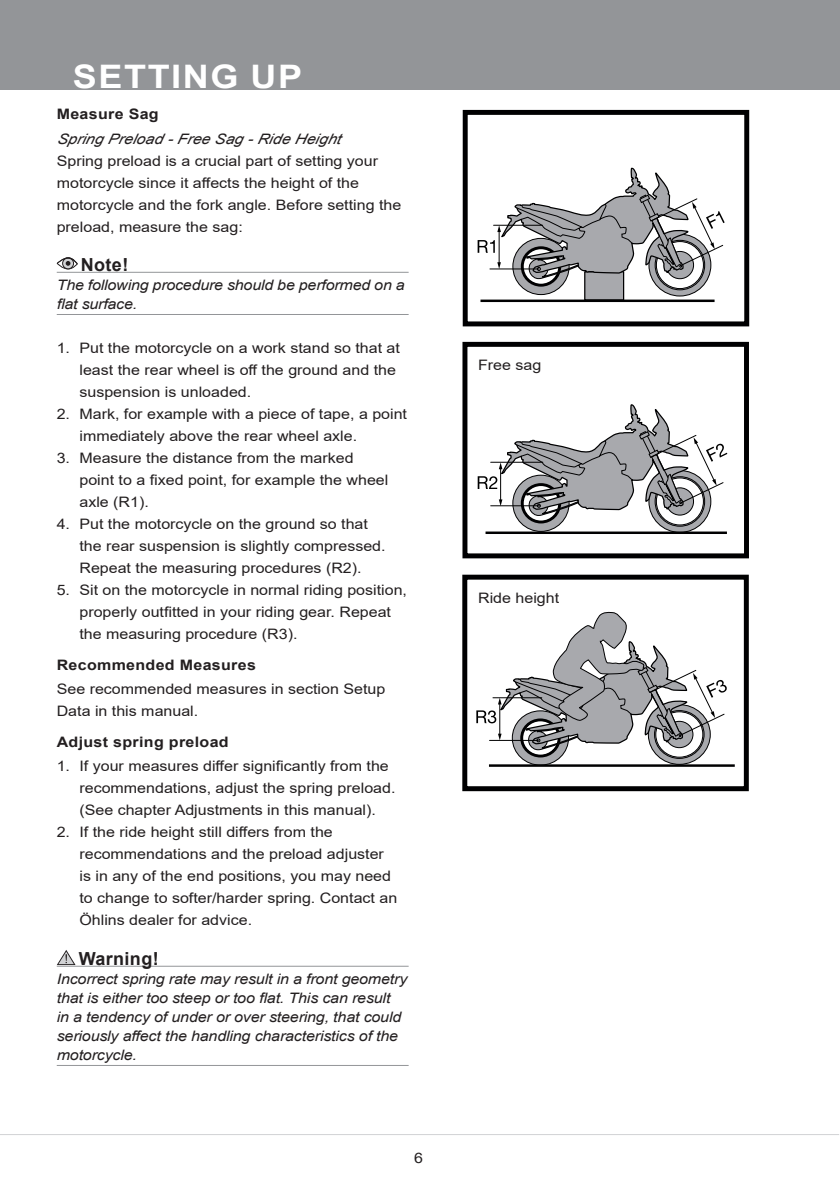
<style>
.page{position:relative;width:840px;height:1191px;background:#fff}
.page>*{position:absolute;margin:0;border:0;box-sizing:border-box;transform-origin:0 0}
._3_Header_Page_header_white{font:700 32.4px "Arial";letter-spacing:.045em;color:#fff;scale:1.11 1}
._5_WARNING_CAUTION_NOTE{font:700 18px "Arial";letter-spacing:.02em;color:#231f20}
._6_Body_type{font:14.4px/22px "Arial";color:#231f20;scale:1.11 1}
._9_Body_Type_Italic_with_line_above_below{font:italic 14.4px/19px "Arial";letter-spacing:-.01em;color:#231f20;scale:1.11 1}
._7_Body_type_StepNo_Small_Header{font:700 14.4px "Arial";letter-spacing:.02em;color:#231f20;scale:1.11 1}
._8_Body_Type_Italic{font:italic 14.4px "Arial";color:#231f20;scale:1.11 1}
._11_Figure_Text{font:14.4px "Arial";color:#231f20;scale:1.11 1}
</style>
<div class="page">
<div style="left:0;top:0;width:839px;height:90px;background:#939598"></div>
<hr style="left:0;top:1134px;width:838px;height:1px;background:#d1d2d4">
<svg style="left:462px;top:110px;width:288px;height:216px"></svg>
<div style="left:584px;top:271px;width:40px;height:30px;background:#a8a9ad;border:1px solid #000001"></div>
<hr style="left:480px;top:299px;width:234px;height:3px;background:#000001">
<svg style="left:477px;top:168px;width:247px;height:129px"></svg>
<svg style="left:462px;top:342px;width:287px;height:216px"></svg>
<hr style="left:485px;top:531px;width:241px;height:3px;background:#000001">
<svg style="left:477px;top:405px;width:250px;height:128px"></svg>
<svg style="left:462px;top:574px;width:286px;height:217px"></svg>
<hr style="left:488px;top:764px;width:246px;height:3px;background:#000001">
<svg style="left:476px;top:611px;width:251px;height:154px"></svg>
<hr style="left:57px;top:272px;width:351px;height:1px;background:#939598">
<hr style="left:57px;top:314px;width:351px;height:1px;background:#939598">
<hr style="left:57px;top:966px;width:351px;height:1px;background:#939598">
<hr style="left:57px;top:1065px;width:351px;height:1px;background:#939598">
<div style="left:57px;top:257px;width:21px;height:12px;border:1px solid #231f20;border-radius:50%"></div>
<div style="left:62px;top:257px;width:12px;height:12px;border:1px solid #231f20;border-radius:50%"></div>
<svg style="left:57px;top:257px;width:21px;height:9px"></svg>
<svg style="left:57px;top:950px;width:18px;height:15px"></svg>
<p class="_3_Header_Page_header_white" style="left:73px;top:53px;width:208px">SETTING UP</p>
<p class="_7_Body_type_StepNo_Small_Header" style="left:57px;top:104px;width:93px">Measure Sag</p>
<p class="_8_Body_Type_Italic" style="left:57px;top:129px;width:261px">Spring Preload -Free Sag -Ride Height</p>
<p class="_6_Body_type" style="left:57px;top:149px;width:312px">Spring preload is a crucial part of setting your motorcycle since it affects the height of the motorcycle and the fork angle. Before setting the preload, measure the sag:</p>
<p class="_5_WARNING_CAUTION_NOTE" style="left:81px;top:251px;width:49px">Note!</p>
<p class="_9_Body_Type_Italic_with_line_above_below" style="left:57px;top:275px;width:315px">The following procedure should be performed on a flat surface.</p>
<p class="_6_Body_type" style="left:79px;top:336px;width:290px;text-indent:-23px">1. Put the motorcycle on a work stand so that at least the rear wheel is off the ground and the suspension is unloaded.</p>
<p class="_6_Body_type" style="left:79px;top:402px;width:296px;text-indent:-23px">2. Mark, for example with a piece of tape, a point immediately above the rear wheel axle.</p>
<p class="_6_Body_type" style="left:79px;top:446px;width:280px;text-indent:-23px">3. Measure the distance from the marked point to a fixed point, for example the wheel axle (R1).</p>
<p class="_6_Body_type" style="left:79px;top:512px;width:277px;text-indent:-23px">4. Put the motorcycle on the ground so that the rear suspension is slightly compressed.<br>Repeat the measuring procedures (R2).</p>
<p class="_6_Body_type" style="left:79px;top:578px;width:296px;text-indent:-23px">5. Sit on the motorcycle in normal riding position, properly outfitted in your riding gear. Repeat the measuring procedure (R3).</p>
<p class="_7_Body_type_StepNo_Small_Header" style="left:57px;top:655px;width:181px">Recommended Measures</p>
<p class="_6_Body_type" style="left:57px;top:678px;width:297px">See recommended measures in section Setup<br>Data in this manual.</p>
<p class="_7_Body_type_StepNo_Small_Header" style="left:57px;top:732px;width:156px">Adjust spring preload</p>
<p class="_6_Body_type" style="left:79px;top:755px;width:286px;text-indent:-23px">1. If your measures differ significantly from the recommendations, adjust the spring preload. (See chapter Adjustments in this manual).</p>
<p class="_6_Body_type" style="left:79px;top:821px;width:288px;text-indent:-23px">2. If the ride height still differs from the recommendations and the preload adjuster is in any of the end positions, you may need to change to softer/harder spring. Contact an Öhlins dealer for advice.</p>
<p class="_5_WARNING_CAUTION_NOTE" style="left:79px;top:945px;width:81px">Warning!</p>
<p class="_9_Body_Type_Italic_with_line_above_below" style="left:57px;top:969px;width:317px">Incorrect spring rate may result in a front geometry that is either too steep or too flat. This can result<br>in a tendency of under or over steering, that could seriously affect the handling characteristics of the motorcycle.</p>
<p class="_6_Body_type" style="left:414px;top:1146px;width:10px">6</p>
<p class="_11_Figure_Text" style="left:478px;top:355px;width:58px">Free sag</p>
<p class="_11_Figure_Text" style="left:478px;top:587px;width:74px">Ride height</p>
</div>
